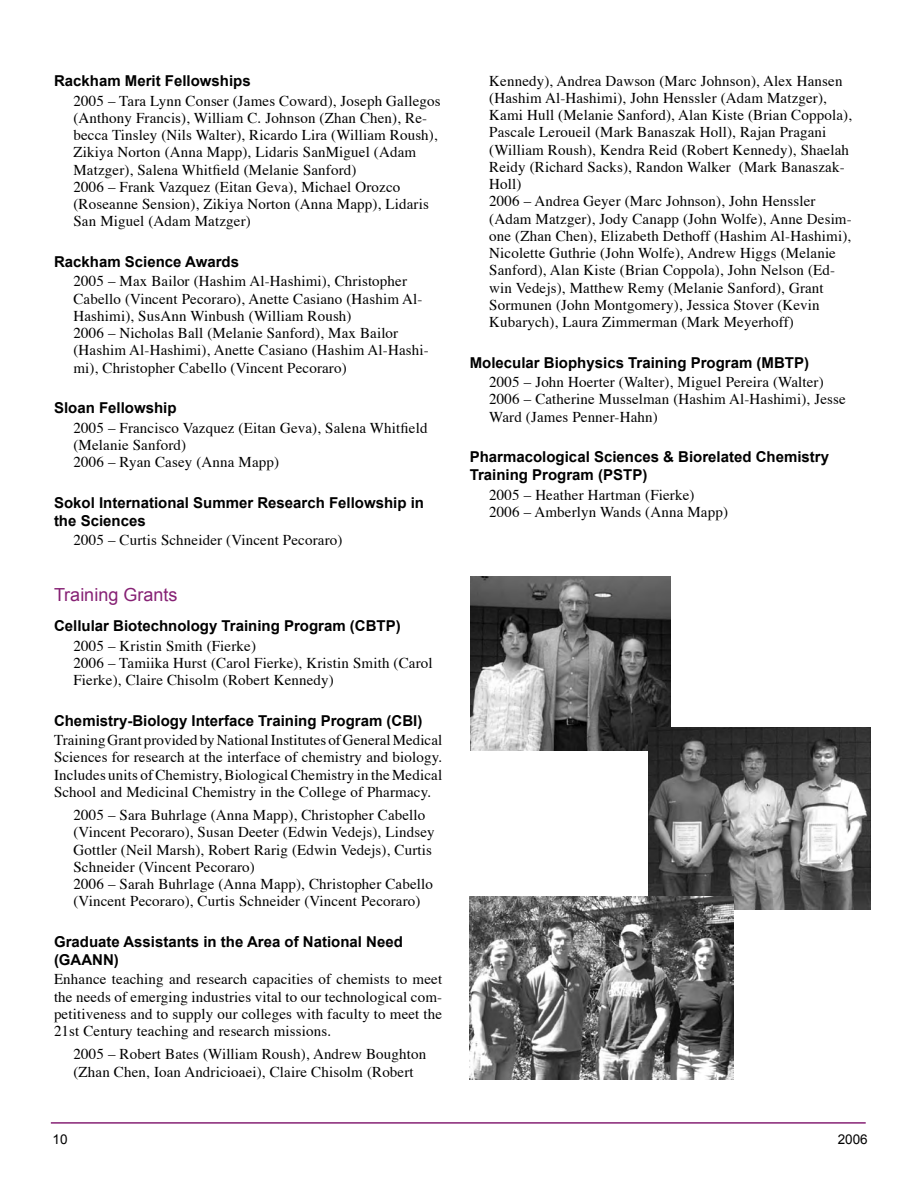
<style>
.page{position:relative;width:918px;height:1188px;background:#fff}
.page>*{position:absolute;margin:0;border:0;box-sizing:border-box;transform-origin:0 0}
.t1{font:18px "Arial";color:#862174}
.t2{font:15px/17.2px "Times";letter-spacing:.01em;color:#000}
.t3{font:700 15px/18px "Arial";color:#000}
.t4{font:13.5px "Arial";color:#000}
</style>
<div class="page">
<hr style="left:51px;top:1122px;width:815px;height:2px;background:#862174">
<img style="left:471px;top:577px;width:199px;height:174px">
<img style="left:648px;top:727px;width:222px;height:183px">
<img style="left:469px;top:897px;width:265px;height:183px">
<p class="t3" style="left:54px;top:72px;width:198px">Rackham Merit Fellowships</p>
<p class="t2" style="left:74px;top:91px;width:369px">2005 – Tara Lynn Conser (James Coward), Joseph Gallegos (Anthony Francis), William C. Johnson (Zhan Chen), Re&shy;becca Tinsley (Nils Walter), Ricardo Lira (William Roush), Zikiya Norton (Anna Mapp), Lidaris SanMiguel (Adam Matzger), Salena Whitfield (Melanie Sanford)<br>2006 – Frank Vazquez (Eitan Geva), Michael Orozco (Roseanne Sension), Zikiya Norton (Anna Mapp), Lidaris San Miguel (Adam Matzger)</p>
<p class="t3" style="left:54px;top:253px;width:187px">Rackham Science Awards</p>
<p class="t2" style="left:74px;top:271px;width:357px">2005 – Max Bailor (Hashim Al-Hashimi), Christopher Cabello (Vincent Pecoraro), Anette Casiano (Hashim Al-Hashimi), SusAnn Winbush (William Roush)<br>2006 – Nicholas Ball (Melanie Sanford), Max Bailor (Hashim Al-Hashimi), Anette Casiano (Hashim Al-Hashi&shy;mi), Christopher Cabello (Vincent Pecoraro)</p>
<p class="t3" style="left:54px;top:399px;width:124px">Sloan Fellowship</p>
<p class="t2" style="left:74px;top:418px;width:356px">2005 – Francisco Vazquez (Eitan Geva), Salena Whitfield (Melanie Sanford)<br>2006 – Ryan Casey (Anna Mapp)</p>
<p class="t3" style="left:54px;top:494px;width:372px">Sokol International Summer Research Fellowship in the Sciences</p>
<p class="t2" style="left:74px;top:530px;width:270px">2005 – Curtis Schneider (Vincent Pecoraro)</p>
<p class="t1" style="left:54px;top:585px;width:125px">Training Grants</p>
<p class="t3" style="left:54px;top:617px;width:348px">Cellular Biotechnology Training Program (CBTP)</p>
<p class="t2" style="left:74px;top:636px;width:361px">2005 – Kristin Smith (Fierke)<br>2006 – Tamiika Hurst (Carol Fierke), Kristin Smith (Carol<br>Fierke), Claire Chisolm (Robert Kennedy)</p>
<p class="t3" style="left:54px;top:711px;width:370px">Chemistry-Biology Interface Training Program (CBI)</p>
<p class="t2" style="left:54px;top:730px;width:390px;text-align:justify">Training Grant provided by National Institutes of General Medical Sciences for research at the interface of chemistry and biology.<br>Includes units of Chemistry, Biological Chemistry in the Medical School and Medicinal Chemistry in the College of Pharmacy.</p>
<p class="t2" style="left:74px;top:805px;width:363px">2005 – Sara Buhrlage (Anna Mapp), Christopher Cabello (Vincent Pecoraro), Susan Deeter (Edwin Vedejs), Lindsey Gottler (Neil Marsh), Robert Rarig (Edwin Vedejs), Curtis Schneider (Vincent Pecoraro)<br>2006 – Sarah Buhrlage (Anna Mapp), Christopher Cabello (Vincent Pecoraro), Curtis Schneider (Vincent Pecoraro)</p>
<p class="t3" style="left:54px;top:933px;width:350px">Graduate Assistants in the Area of National Need (GAANN)</p>
<p class="t2" style="left:54px;top:969px;width:390px;text-align:justify">Enhance teaching and research capacities of chemists to meet the needs of emerging industries vital to our technological com&shy;petitiveness and to supply our colleges with faculty to meet the 21st Century teaching and research missions.</p>
<p class="t2" style="left:74px;top:1044px;width:354px">2005 – Robert Bates (William Roush), Andrew Boughton (Zhan Chen, Ioan Andricioaei), Claire Chisolm (Robert</p>
<p class="t2" style="left:489px;top:71px;width:364px">Kennedy), Andrea Dawson (Marc Johnson), Alex Hansen (Hashim Al-Hashimi), John Henssler (Adam Matzger), Kami Hull (Melanie Sanford), Alan Kiste (Brian Coppola), Pascale Leroueil (Mark Banaszak Holl), Rajan Pragani (William Roush), Kendra Reid (Robert Kennedy), Shaelah Reidy (Richard Sacks), Randon Walker (Mark Banaszak-Holl)<br>2006 – Andrea Geyer (Marc Johnson), John Henssler (Adam Matzger), Jody Canapp (John Wolfe), Anne Desim&shy;one (Zhan Chen), Elizabeth Dethoff (Hashim Al-Hashimi), Nicolette Guthrie (John Wolfe), Andrew Higgs (Melanie Sanford), Alan Kiste (Brian Coppola), John Nelson (Ed&shy;win Vedejs), Matthew Remy (Melanie Sanford), Grant Sormunen (John Montgomery), Jessica Stover (Kevin Kubarych), Laura Zimmerman (Mark Meyerhoff)</p>
<p class="t3" style="left:470px;top:353px;width:341px">Molecular Biophysics Training Program (MBTP)</p>
<p class="t2" style="left:489px;top:372px;width:358px">2005 – John Hoerter (Walter), Miguel Pereira (Walter)<br>2006 – Catherine Musselman (Hashim Al-Hashimi), Jesse<br>Ward (James Penner-Hahn)</p>
<p class="t3" style="left:470px;top:448px;width:361px">Pharmacological Sciences &amp; Biorelated Chemistry<br>Training Program (PSTP)</p>
<p class="t2" style="left:489px;top:485px;width:240px">2005 – Heather Hartman (Fierke)<br>2006 – Amberlyn Wands (Anna Mapp)</p>
<p class="t4" style="left:52px;top:1132px;width:17px">10</p>
<p class="t4" style="left:838px;top:1132px;width:32px">2006</p>
</div>
